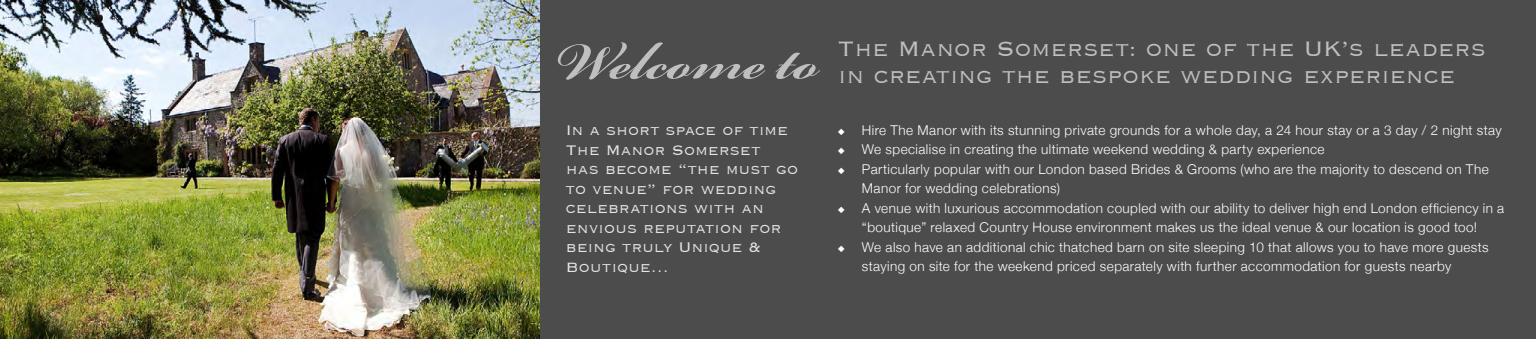
<style>
.page{position:relative;width:1536px;height:339px;background:#4c4c4c}
.page>*{position:absolute;margin:0;border:0;box-sizing:border-box;transform-origin:0 0}
.t1{font:700 81px "Bickham Script Pro";color:#bfbfbf}
.t2{font:300 27px/27px "Copperplate";letter-spacing:-.005em;color:#bfbfbf}
.t3{font:300 18px/19.5px "Copperplate";color:#e6e6e6}
.t4{font:300 13.5px/19.5px "Helvetica Neue";letter-spacing:.03em;color:#fff}
</style>
<div class="page">
<img style="left:0;top:0;width:540px;height:338px">
<h1 class="t1" style="left:554px;top:3px;width:266px">Welcome to</h1>
<h2 class="t2" style="left:838px;top:34px;width:649px">The Manor Somerset: one of the UK’s leaders in creating the bespoke wedding experience</h2>
<h3 class="t3" style="left:566px;top:120px;width:234px">In a short space of time<br>The Manor Somerset<br>has become “the must go to venue” for wedding celebrations with an envious reputation for being truly Unique &amp;<br>Boutique…</h3>
<p class="t4" style="left:838px;top:120px;width:665px">◆ Hire The Manor with its stunning private grounds for a whole day, a 24 hour stay or a 3 day / 2 night stay</p>
<p class="t4" style="left:838px;top:139px;width:488px">◆ We specialise in creating the ultimate weekend wedding &amp; party experience</p>
<p class="t4" style="left:862px;top:159px;width:628px;text-indent:-24px">◆ Particularly popular with our London based Brides &amp; Grooms (who are the majority to descend on The<br>Manor for wedding celebrations)</p>
<p class="t4" style="left:838px;top:198px;width:668px;text-align:center">◆ A venue with luxurious accommodation coupled with our ability to deliver high end London efficiency in a “boutique” relaxed Country House environment makes us the ideal venue &amp; our location is good too!</p>
<p class="t4" style="left:862px;top:237px;width:628px;text-indent:-24px">◆ We also have an additional chic thatched barn on site sleeping 10 that allows you to have more guests staying on site for the weekend priced separately with further accommodation for guests nearby</p>
</div>
